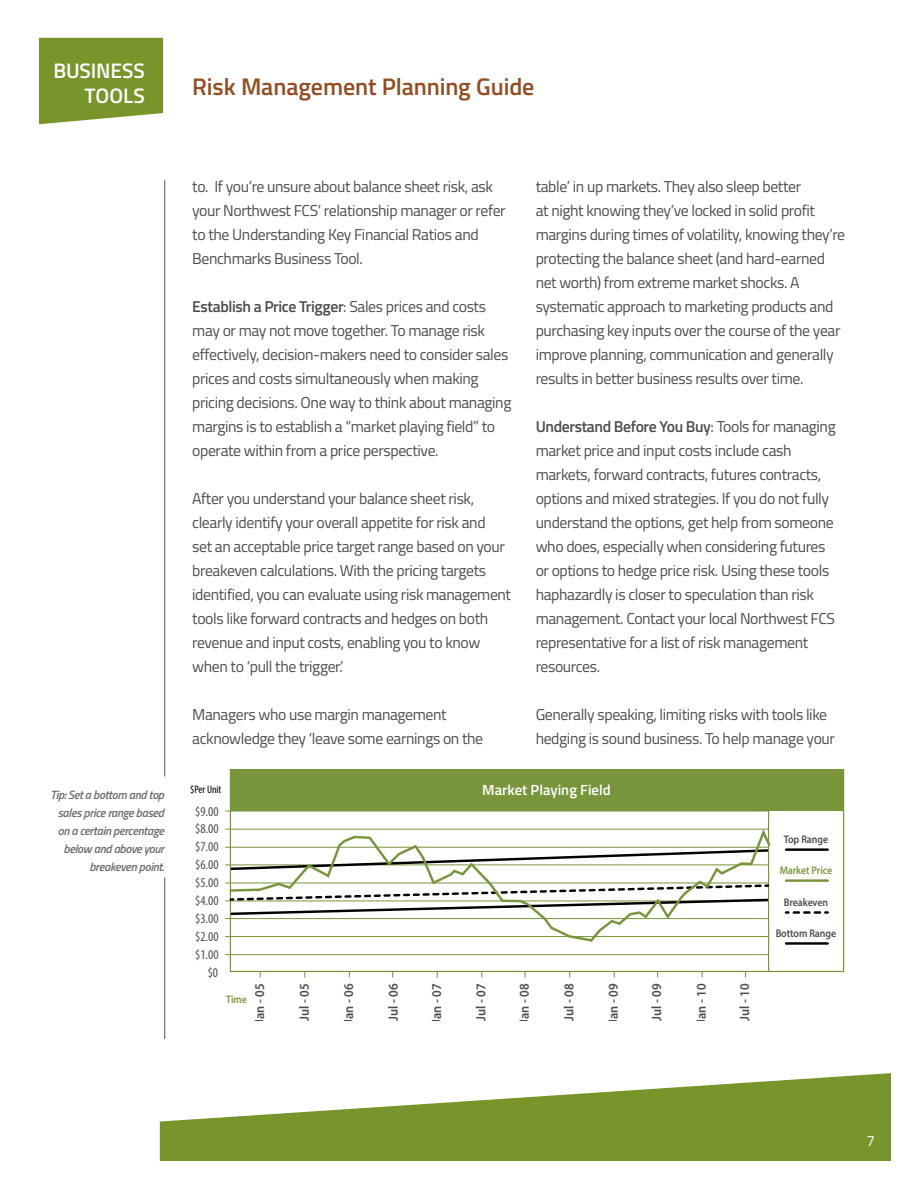
<style>
.page{position:relative;width:918px;height:1188px;background:#fff}
.page>*{position:absolute;margin:0;border:0;box-sizing:border-box;transform-origin:0 0}
.t1{font:600 24px "Titillium Web";letter-spacing:-.005em;color:#924d22}
.t2{font:600 21px/25.2px "Titillium Web";letter-spacing:-.005em;color:#fff;text-align:right}
.t3{font:15.75px/24px "Titillium Web";letter-spacing:-.025em;color:#4d4d4f}
.t4{font:15px "Titillium Web";color:#fff}
.t5{font:600 14.7px "Titillium Web";color:#fff}
.t6{font:600 13.5px "Myriad Pro";letter-spacing:-.005em;color:#4d4d4f;scale:.92 1}
.t7{font:condensed 13.5px/17.9px "Myriad Pro";color:#4d4d4f;text-align:right}
.t8{font:italic 600 12px/18px "Titillium Web";letter-spacing:-.025em;color:#6d6e71;text-align:right}
.t9{font:600 11.1px "Myriad Pro";letter-spacing:-.01em;color:#4d4d4f;scale:.9 1}
.t10{font:600 11.1px "Myriad Pro";letter-spacing:-.01em;color:#78953c;scale:.9 1}
.t11{font:condensed 11.1px "Myriad Pro";color:#000}
.t12{font:600 11.1px "Myriad Pro";letter-spacing:-.01em;color:#78953c;scale:.88 1}
.s1{font-weight:600}
</style>
<div class="page">
<svg style="left:160px;top:1073px;width:731px;height:88px;fill:#78952c"></svg>
<div style="left:39px;top:38px;width:124px;height:86px;background:#78952c"></div>
<div style="left:230px;top:770px;width:614px;height:41px;background:#78953c"></div>
<hr style="left:768px;top:811px;width:1px;height:160px;background:#78953c">
<hr style="left:786px;top:879px;width:42px;height:3px;background:#78953c">
<hr style="left:786px;top:942px;width:42px;height:3px;background:#000">
<hr style="left:786px;top:848px;width:42px;height:3px;background:#000">
<svg style="left:786px;top:911px;width:42px;height:3px"></svg>
<hr style="left:225px;top:811px;width:544px;height:1px;background:#78953c">
<hr style="left:225px;top:829px;width:544px;height:1px;background:#78953c">
<hr style="left:225px;top:847px;width:544px;height:1px;background:#78953c">
<hr style="left:225px;top:864px;width:544px;height:1px;background:#78953c">
<hr style="left:225px;top:883px;width:544px;height:1px;background:#78953c">
<hr style="left:225px;top:900px;width:544px;height:1px;background:#78953c">
<hr style="left:225px;top:918px;width:544px;height:1px;background:#78953c">
<hr style="left:225px;top:936px;width:544px;height:1px;background:#78953c">
<hr style="left:225px;top:954px;width:544px;height:1px;background:#78953c">
<svg style="left:228px;top:826px;width:543px;height:117px"></svg>
<hr style="left:164px;top:180px;width:1px;height:597px;background:#636466">
<hr style="left:164px;top:878px;width:1px;height:161px;background:#636466">
<h2 class="t2" style="left:53px;top:57px;width:93px">BUSINESS<br>TOOLS</h2>
<h1 class="t1" style="left:192px;top:68px;width:344px">Risk Management Planning Guide</h1>
<p class="t8" style="left:50px;top:785px;width:115px">Tip: Set a bottom and top sales price range based on a certain percentage below and above your breakeven point.</p>
<p class="t3" style="left:192px;top:174px;width:315px">to. If you’re unsure about balance sheet risk, ask your Northwest FCS’ relationship manager or refer to the Understanding Key Financial Ratios and Benchmarks Business Tool.</p>
<p class="t3" style="left:192px;top:294px;width:321px"><span class="s1">Establish a Price Trigger</span>: Sales prices and costs may or may not move together. To manage risk effectively, decision-makers need to consider sales prices and costs simultaneously when making pricing decisions. One way to think about managing margins is to establish a “market playing field” to operate within from a price perspective.</p>
<p class="t3" style="left:192px;top:486px;width:320px">After you understand your balance sheet risk, clearly identify your overall appetite for risk and<br>set an acceptable price target range based on your breakeven calculations. With the pricing targets identified, you can evaluate using risk management tools like forward contracts and hedges on both revenue and input costs, enabling you to know when to ‘pull the trigger.’</p>
<p class="t3" style="left:192px;top:702px;width:293px">Managers who use margin management acknowledge they ‘leave some earnings on the</p>
<p class="t3" style="left:536px;top:174px;width:311px">table’ in up markets. They also sleep better<br>at night knowing they’ve locked in solid profit margins during times of volatility, knowing they’re protecting the balance sheet (and hard-earned net worth) from extreme market shocks. A systematic approach to marketing products and purchasing key inputs over the course of the year improve planning, communication and generally results in better business results over time.</p>
<p class="t3" style="left:536px;top:414px;width:302px"><span class="s1">Understand Before You Buy</span>: Tools for managing market price and input costs include cash markets, forward contracts, futures contracts, options and mixed strategies. If you do not fully understand the options, get help from someone who does, especially when considering futures or options to hedge price risk. Using these tools haphazardly is closer to speculation than risk management. Contact your local Northwest FCS representative for a list of risk management resources.</p>
<p class="t3" style="left:536px;top:702px;width:301px">Generally speaking, limiting risks with tools like hedging is sound business. To help manage your</p>
<p class="t5" style="left:482px;top:779px;width:130px">Market Playing Field</p>
<p class="t9" style="left:784px;top:832px;width:51px">Top Range</p>
<p class="t10" style="left:780px;top:863px;width:60px">Market Price</p>
<p class="t9" style="left:784px;top:895px;width:51px">Breakeven</p>
<p class="t9" style="left:776px;top:927px;width:69px">Bottom Range</p>
<p class="t11" style="left:190px;top:782px;width:33px">$Per Unit</p>
<p class="t7" style="left:195px;top:802px;width:25px">$9.00 $8.00 $7.00 $6.00 $5.00 $4.00 $3.00 $2.00 $1.00 $0</p>
<p class="t12" style="left:226px;top:993px;width:25px">Time</p>
<p class="t6" style="left:251px;top:1024px;width:45px;rotate:-90deg">Jan - 05</p>
<p class="t6" style="left:296px;top:1021px;width:42px;rotate:-90deg">Jul - 05</p>
<p class="t6" style="left:340px;top:1024px;width:45px;rotate:-90deg">Jan - 06</p>
<p class="t6" style="left:385px;top:1021px;width:42px;rotate:-90deg">Jul - 06</p>
<p class="t6" style="left:428px;top:1024px;width:45px;rotate:-90deg">Jan - 07</p>
<p class="t6" style="left:472px;top:1021px;width:42px;rotate:-90deg">Jul - 07</p>
<p class="t6" style="left:516px;top:1024px;width:45px;rotate:-90deg">Jan - 08</p>
<p class="t6" style="left:560px;top:1021px;width:42px;rotate:-90deg">Jul - 08</p>
<p class="t6" style="left:605px;top:1024px;width:45px;rotate:-90deg">Jan - 09</p>
<p class="t6" style="left:648px;top:1021px;width:42px;rotate:-90deg">Jul - 09</p>
<p class="t6" style="left:693px;top:1024px;width:45px;rotate:-90deg">Jan - 10</p>
<p class="t6" style="left:736px;top:1021px;width:42px;rotate:-90deg">Jul - 10</p>
<p class="t4" style="left:866px;top:1130px;width:10px">7</p>
</div>
